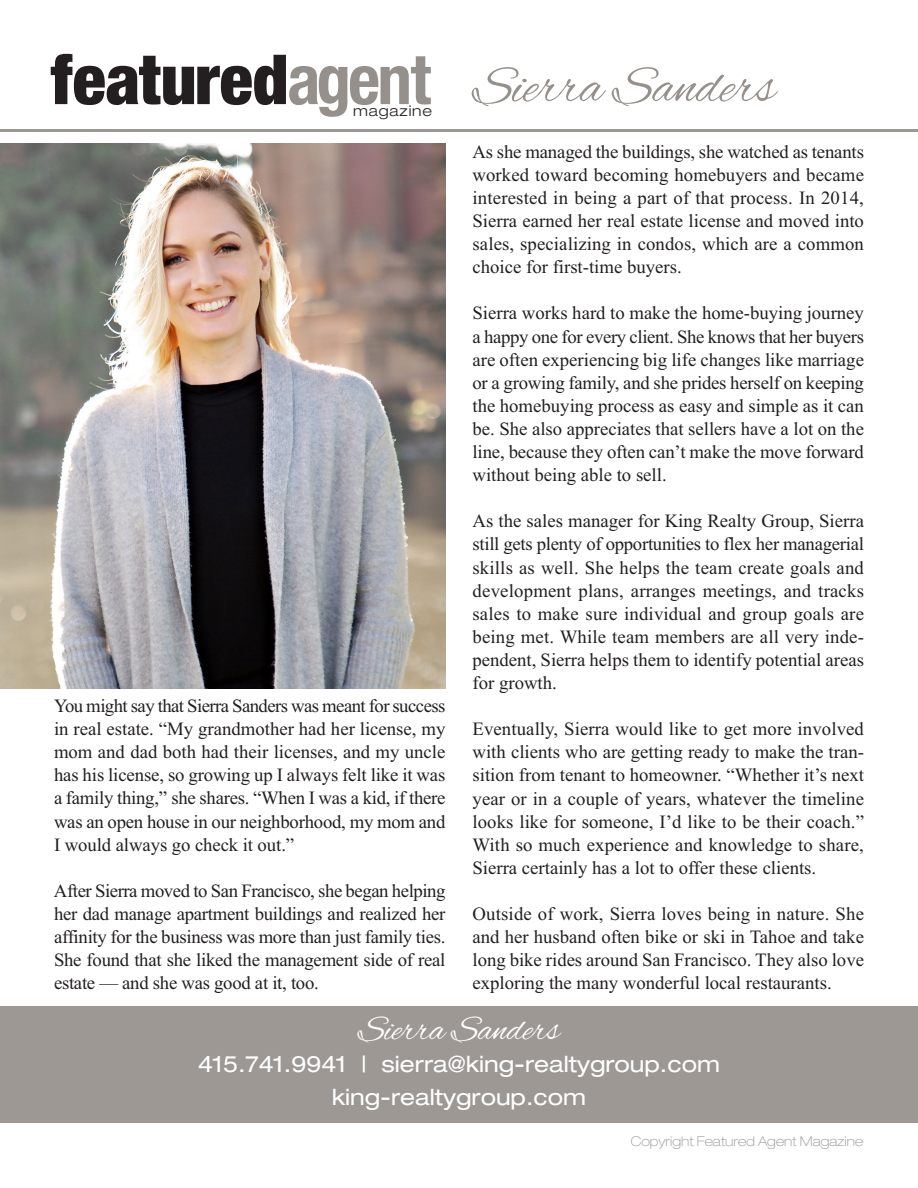
<style>
.page{position:relative;width:918px;height:1188px;background:#fff}
.page>*{position:absolute;margin:0;border:0;box-sizing:border-box;transform-origin:0 0}
.t1{font:900 condensed 69.15px "Helvetica Neue";color:#231f20}
.t2{font:54px "Alex Brush";letter-spacing:-.005em;color:#95908b}
.t3{font:36px "Alex Brush";letter-spacing:-.005em;color:#fff}
.t4{font:expanded 22.5px/33px "Helvetica Neue";color:#fff;text-align:center}
.t5{font:18.75px/23.1px "Times New Roman";color:#231f20;text-align:justify}
.t6{font:300 expanded 14.85px "Helvetica Neue";letter-spacing:.06em;color:#231f20}
.t7{font:100 expanded 13.5px "Helvetica Neue";color:#939598}
.s1{font-weight:700;color:#95908b}
</style>
<div class="page">
<hr style="left:0;top:129px;width:918px;height:2px;background:#9d9894">
<div style="left:0;top:1006px;width:918px;height:118px;background:#9d9894"></div>
<img style="left:0;top:143px;width:445px;height:545px">
<h1 class="t1" style="left:51px;top:55px;width:382px">featured<span class="s1">agent</span></h1>
<p class="t6" style="left:353px;top:106px;width:81px">magazine</p>
<p class="t5" style="left:54px;top:694px;width:393px">You might say that Sierra Sanders was meant for success in real estate. “My grandmother had her license, my mom and dad both had their licenses, and my uncle has his license, so growing up I always felt like it was a family thing,” she shares. “When I was a kid, if there was an open house in our neighborhood, my mom and I would always go check it out.”</p>
<p class="t5" style="left:54px;top:879px;width:393px">After Sierra moved to San Francisco, she began helping her dad manage apartment buildings and realized her affinity for the business was more than just family ties.<br>She found that she liked the management side of real estate — and she was good at it, too.</p>
<h2 class="t2" style="left:473px;top:56px;width:304px">Sierra Sanders</h2>
<p class="t5" style="left:472px;top:140px;width:393px">As she managed the buildings, she watched as tenants worked toward becoming homebuyers and became interested in being a part of that process. In 2014, Sierra earned her real estate license and moved into sales, specializing in condos, which are a common choice for first-time buyers.</p>
<p class="t5" style="left:473px;top:301px;width:393px">Sierra works hard to make the home-buying journey a happy one for every client. She knows that her buyers are often experiencing big life changes like marriage or a growing family, and she prides herself on keeping the homebuying process as easy and simple as it can be. She also appreciates that sellers have a lot on the line, because they often can’t make the move forward without being able to sell.</p>
<p class="t5" style="left:473px;top:509px;width:393px">As the sales manager for King Realty Group, Sierra still gets plenty of opportunities to flex her managerial skills as well. She helps the team create goals and development plans, arranges meetings, and tracks sales to make sure individual and group goals are being met. While team members are all very inde&shy;pendent, Sierra helps them to identify potential areas for growth.</p>
<p class="t5" style="left:473px;top:717px;width:393px">Eventually, Sierra would like to get more involved with clients who are getting ready to make the tran&shy;sition from tenant to homeowner. “Whether it’s next year or in a couple of years, whatever the timeline looks like for someone, I’d like to be their coach.” With so much experience and knowledge to share, Sierra certainly has a lot to offer these clients.</p>
<p class="t5" style="left:473px;top:902px;width:393px">Outside of work, Sierra loves being in nature. She and her husband often bike or ski in Tahoe and take long bike rides around San Francisco. They also love exploring the many wonderful local restaurants.</p>
<h3 class="t3" style="left:358px;top:1009px;width:203px">Sierra Sanders</h3>
<p class="t4" style="left:198px;top:1050px;width:523px">415.741.9941 | sierra@king-realtygroup.com king-realtygroup.com</p>
<p class="t7" style="left:631px;top:1136px;width:234px">Copyright Featured Agent Magazine</p>
</div>
